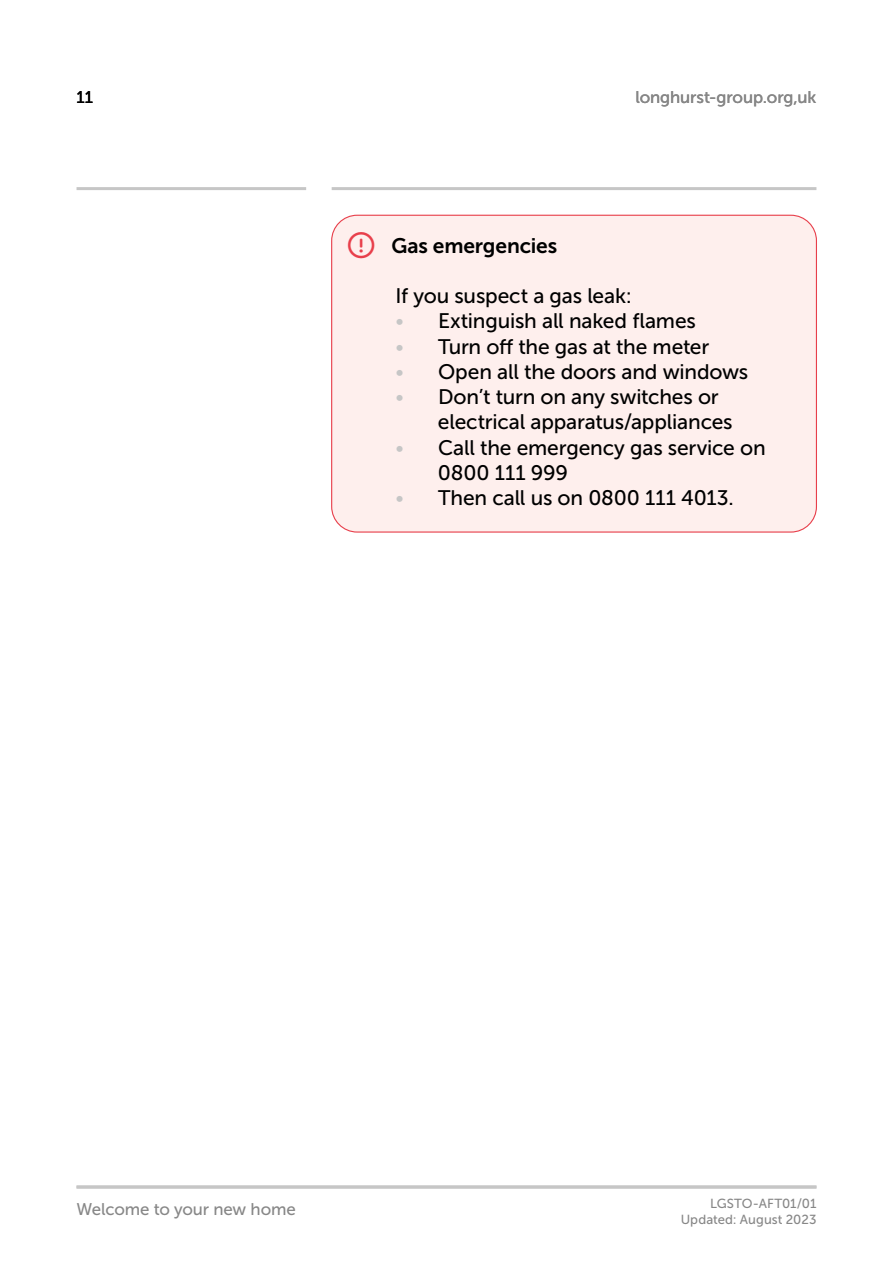
<style>
.page{position:relative;width:893px;height:1263px;background:#fff}
.page>*{position:absolute;margin:0;border:0;box-sizing:border-box;transform-origin:0 0}
.t1{font:21px/25.2px "Museo Sans 500";letter-spacing:-.01em;color:#000}
.t2{font:21px "Museo Sans 700";letter-spacing:-.005em;color:#000}
.t3{font:16.8px "Museo Sans 500";letter-spacing:-.005em;color:#878787}
.t4{font:16.8px "Museo Sans 500";color:#000}
.t5{font:13.2px/16.5px "Museo Sans 500";letter-spacing:.005em;color:#878787;text-align:right}
.s1{font-family:"Museo Sans 300";color:#c6c6c6}
</style>
<div class="page">
<hr style="left:332px;top:187px;width:484px;height:3px;background:#c6c6c6">
<hr style="left:77px;top:187px;width:229px;height:3px;background:#c6c6c6">
<hr style="left:77px;top:1185px;width:739px;height:3px;background:#c6c6c6">
<div style="left:332px;top:215px;width:484px;height:317px;background:#feefed;border-radius:26px"></div>
<p class="t4" style="left:77px;top:88px;width:18px">11</p>
<p class="t3" style="left:635px;top:88px;width:182px">longhurst-group.org,uk</p>
<p class="t2" style="left:391px;top:234px;width:167px">Gas emergencies</p>
<p class="t1" style="left:395px;top:283px;width:238px">If you suspect a gas leak:</p>
<p class="t1" style="left:395px;top:309px;width:302px"><span class="s1">•</span> Extinguish all naked flames</p>
<p class="t1" style="left:395px;top:334px;width:315px"><span class="s1">•</span> Turn off the gas at the meter</p>
<p class="t1" style="left:395px;top:359px;width:354px"><span class="s1">•</span> Open all the doors and windows</p>
<p class="t1" style="left:438px;top:384px;width:296px;text-indent:-43px"><span class="s1">•</span> Don’t turn on any switches or electrical apparatus/appliances</p>
<p class="t1" style="left:438px;top:435px;width:329px;text-indent:-43px"><span class="s1">•</span> Call the emergency gas service on<br>0800 111 999</p>
<p class="t1" style="left:395px;top:485px;width:340px"><span class="s1">•</span> Then call us on 0800 111 4013.</p>
<p class="t3" style="left:77px;top:1200px;width:221px">Welcome to your new home</p>
<p class="t5" style="left:681px;top:1195px;width:137px">LGSTO-AFT01/01<br>Updated: August 2023</p>
</div>
